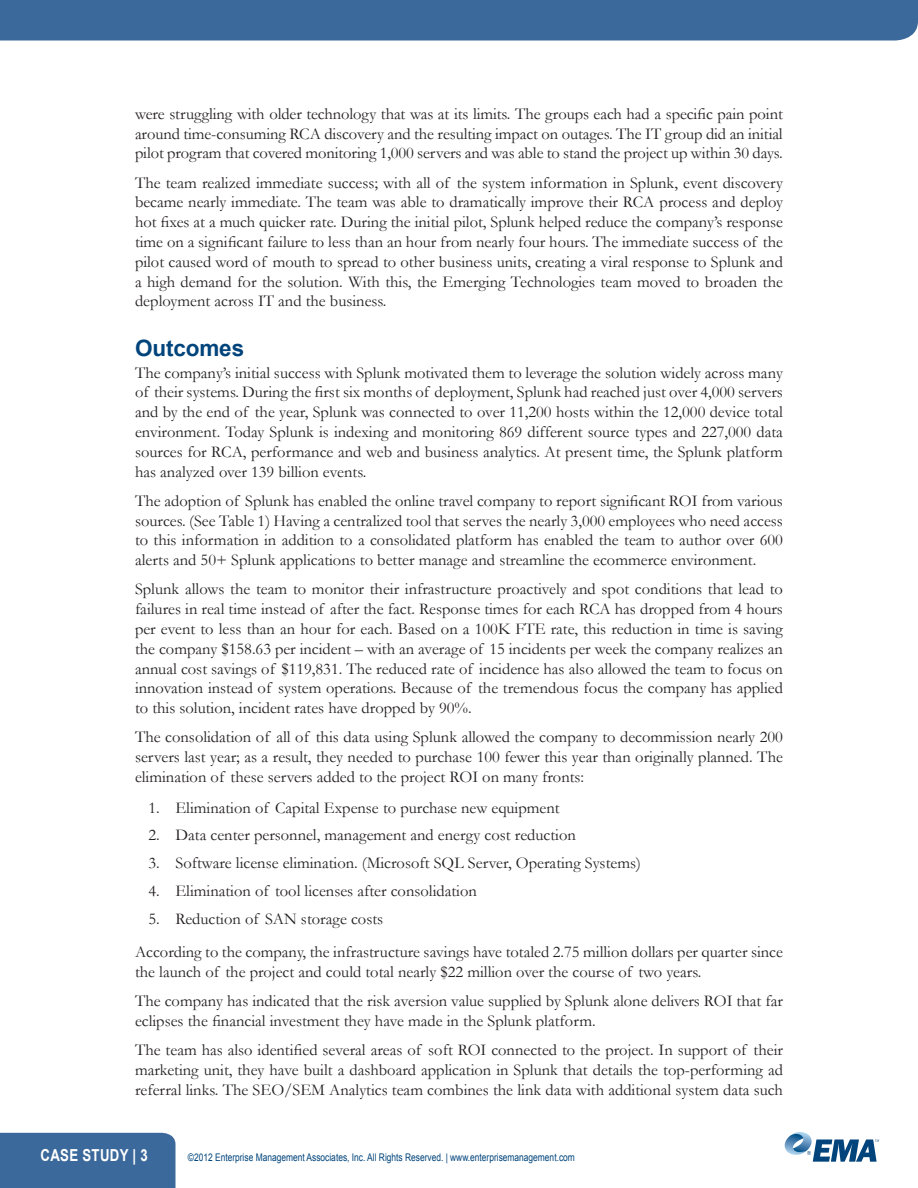
<style>
.page{position:relative;width:918px;height:1188px;background:#fff}
.page>*{position:absolute;margin:0;border:0;box-sizing:border-box;transform-origin:0 0}
.Heading_1{font:700 22.5px "Arial";letter-spacing:-.005em;color:#00447b}
.List_Paragraph{font:16.5px/19.8px "Garamond";color:#231f20;text-align:justify}
.t1{font:700 16.5px "Arial";letter-spacing:.025em;color:#fff;scale:.8 1}
.t2{font:10.5px "Arial";color:#00447b;scale:.8 1}
</style>
<div class="page">
<div style="left:0;top:0;width:918px;height:40px;background:#3b699b"></div>
<div style="left:0;top:1133px;width:175px;height:55px;background:#3b699b"></div>
<svg style="left:785px;top:1132px;width:94px;height:30px"></svg>
<p class="List_Paragraph" style="left:135px;top:104px;width:649px">were struggling with older technology that was at its limits. The groups each had a specific pain point around time-consuming RCA discovery and the resulting impact on outages. The IT group did an initial pilot program that covered monitoring 1,000 servers and was able to stand the project up within 30 days.</p>
<p class="List_Paragraph" style="left:135px;top:172px;width:650px">The team realized immediate success; with all of the system information in Splunk, event discovery became nearly immediate. The team was able to dramatically improve their RCA process and deploy hot fixes at a much quicker rate. During the initial pilot, Splunk helped reduce the company’s response time on a significant failure to less than an hour from nearly four hours. The immediate success of the pilot caused word of mouth to spread to other business units, creating a viral response to Splunk and a high demand for the solution. With this, the Emerging Technologies team moved to broaden the deployment across IT and the business.</p>
<p class="Heading_1" style="left:135px;top:334px;width:111px">Outcomes</p>
<p class="List_Paragraph" style="left:135px;top:362px;width:650px">The company’s initial success with Splunk motivated them to leverage the solution widely across many of their systems. During the first six months of deployment, Splunk had reached just over 4,000 servers and by the end of the year, Splunk was connected to over 11,200 hosts within the 12,000 device total environment. Today Splunk is indexing and monitoring 869 different source types and 227,000 data sources for RCA, performance and web and business analytics. At present time, the Splunk platform has analyzed over 139 billion events.</p>
<p class="List_Paragraph" style="left:135px;top:491px;width:650px">The adoption of Splunk has enabled the online travel company to report significant ROI from various sources. (See Table 1) Having a centralized tool that serves the nearly 3,000 employees who need access to this information in addition to a consolidated platform has enabled the team to author over 600 alerts and 50+ Splunk applications to better manage and streamline the ecommerce environment.</p>
<p class="List_Paragraph" style="left:135px;top:579px;width:650px">Splunk allows the team to monitor their infrastructure proactively and spot conditions that lead to failures in real time instead of after the fact. Response times for each RCA has dropped from 4 hours per event to less than an hour for each. Based on a 100K FTE rate, this reduction in time is saving the company $158.63 per incident – with an average of 15 incidents per week the company realizes an annual cost savings of $119,831. The reduced rate of incidence has also allowed the team to focus on innovation instead of system operations. Because of the tremendous focus the company has applied to this solution, incident rates have dropped by 90%.</p>
<p class="List_Paragraph" style="left:135px;top:727px;width:650px">The consolidation of all of this data using Splunk allowed the company to decommission nearly 200 servers last year; as a result, they needed to purchase 100 fewer this year than originally planned. The elimination of these servers added to the project ROI on many fronts:</p>
<p class="List_Paragraph" style="left:148px;top:797px;width:413px">1. Elimination of Capital Expense to purchase new equipment</p>
<p class="List_Paragraph" style="left:148px;top:825px;width:429px">2. Data center personnel, management and energy cost reduction</p>
<p class="List_Paragraph" style="left:148px;top:853px;width:494px">3. Software license elimination. (Microsoft SQL Server, Operating Systems)</p>
<p class="List_Paragraph" style="left:148px;top:881px;width:330px">4. Elimination of tool licenses after consolidation</p>
<p class="List_Paragraph" style="left:148px;top:908px;width:236px">5. Reduction of SAN storage costs</p>
<p class="List_Paragraph" style="left:135px;top:942px;width:649px">According to the company, the infrastructure savings have totaled 2.75 million dollars per quarter since the launch of the project and could total nearly $22 million over the course of two years.</p>
<p class="List_Paragraph" style="left:135px;top:991px;width:649px">The company has indicated that the risk aversion value supplied by Splunk alone delivers ROI that far eclipses the financial investment they have made in the Splunk platform.</p>
<p class="List_Paragraph" style="left:135px;top:1040px;width:650px">The team has also identified several areas of soft ROI connected to the project. In support of their marketing unit, they have built a dashboard application in Splunk that details the top-performing ad referral links. The SEO/SEM Analytics team combines the link data with additional system data such</p>
<p class="t1" style="left:40px;top:1144px;width:136px">CASE STUDY | 3</p>
<p class="t2" style="left:188px;top:1150px;width:485px">©2012 Enterprise Management Associates, Inc. All Rights Reserved. | www.enterprisemanagement.com</p>
</div>
